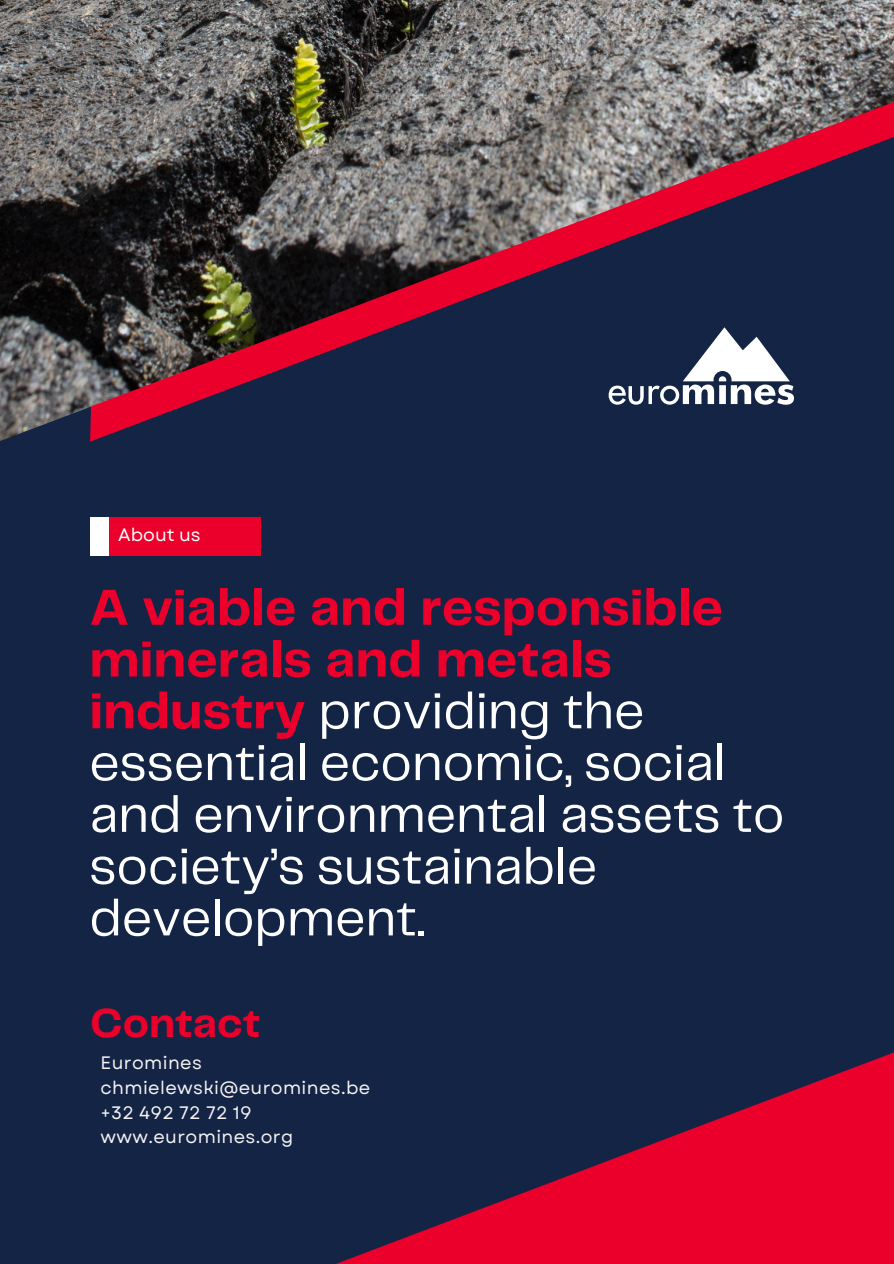
<style>
.page{position:relative;width:894px;height:1264px;background:#fff}
.page>*{position:absolute;margin:0;border:0;box-sizing:border-box;transform-origin:0 0}
.t1{font:52.5px/51.8px "Telegraf";color:#fff}
.t2{font:700 42px "Telegraf";color:#eb002b}
.t3{font:18px "Garet";letter-spacing:.02em;color:#f5f3f5}
.t4{font:18px "Garet";color:#fff}
.s1{font-weight:700;color:#eb002b}
</style>
<div class="page">
<div style="left:0;top:0;width:893px;height:1263px;background:#142445"></div>
<svg style="left:338px;top:1124px;width:367px;height:139px"></svg>
<svg style="left:705px;top:1052px;width:188px;height:211px"></svg>
<img style="left:0;top:0;width:893px;height:442px">
<div style="left:90px;top:517px;width:21px;height:38px;background:#fff"></div>
<div style="left:109px;top:517px;width:151px;height:38px;background:#eb002b"></div>
<svg style="left:608px;top:371px;width:185px;height:34px"></svg>
<p class="t4" style="left:118px;top:522px;width:84px">About us</p>
<p class="t1" style="left:89px;top:584px;width:696px"><span class="s1">A viable and responsible minerals and metals industry</span> providing the essential economic, social and environmental assets to society’s sustainable development.</p>
<p class="t2" style="left:90px;top:1005px;width:172px">Contact</p>
<h1 class="t3" style="left:100px;top:1049px;width:103px">Euromines</h1>
<p class="t3" style="left:100px;top:1074px;width:271px">chmielewski@euromines.be</p>
<h2 class="t3" style="left:100px;top:1099px;width:153px">+32 492 72 72 19</h2>
<p class="t3" style="left:100px;top:1123px;width:194px">www.euromines.org</p>
</div>
